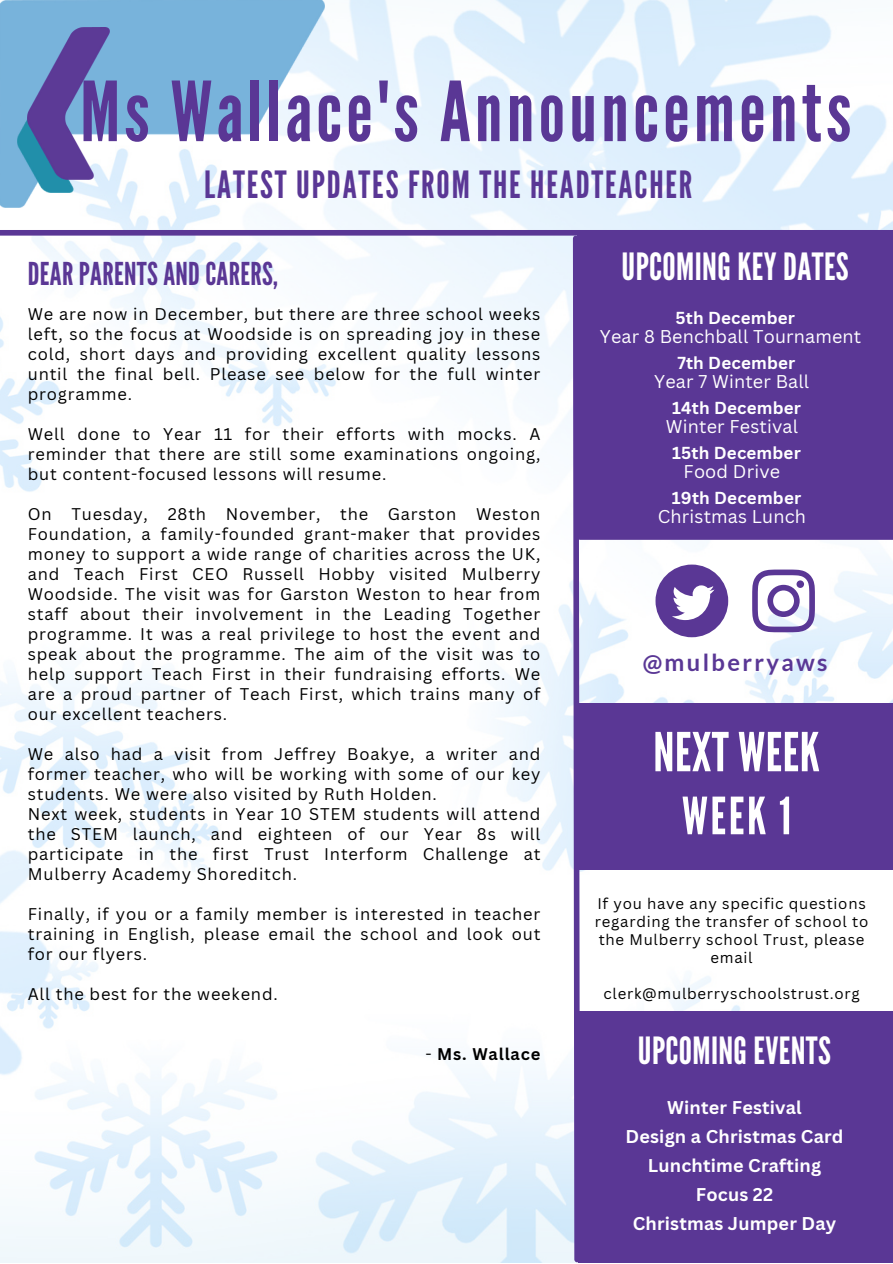
<style>
.page{position:relative;width:893px;height:1264px;background:#fff}
.page>*{position:absolute;margin:0;border:0;box-sizing:border-box;transform-origin:0 0}
.t1{font:82.35px "League Gothic";letter-spacing:.05em;color:#5a3795}
.t2{font:53.55px "League Gothic";letter-spacing:.01em;color:#fff}
.t3{font:51.15px "League Gothic";color:#fff}
.t4{font:37.5px "League Gothic";letter-spacing:.05em;color:#5a3795}
.t5{font:37.5px "League Gothic";letter-spacing:.01em;color:#fff}
.t6{font:37.35px "League Gothic";letter-spacing:.01em;color:#fff}
.t7{font:31.5px "League Gothic";letter-spacing:.01em;color:#5a3795}
.t8{font:700 23.7px "Lato";letter-spacing:.1em;color:#5a3795}
.t9{font:18px "Canva Sans";letter-spacing:.01em;color:#fff}
.t10{font:700 18px "Canva Sans";letter-spacing:.01em;color:#fff}
.t11{font:700 16.95px "Canva Sans";letter-spacing:.01em;color:#fff}
.t12{font:16.5px/20px "Canva Sans";letter-spacing:.05em;color:#000;text-align:justify}
.t13{font:700 16.5px "Canva Sans";letter-spacing:.05em;color:#000}
.t14{font:15px/18px "Canva Sans";letter-spacing:.05em;color:#000;text-align:center}
.s1{font-weight:400}
</style>
<div class="page">
<img style="left:0;top:0;width:892px;height:1262px">
<div style="left:0;top:230px;width:892px;height:5px;background:#5a3795"></div>
<div style="left:577px;top:233px;width:315px;height:304px;background:#5a3795"></div>
<svg style="left:570px;top:235px;width:12px;height:1027px"></svg>
<img style="left:0;top:0;width:325px;height:208px">
<img style="left:18px;top:65px;width:68px;height:127px">
<img style="left:28px;top:27px;width:82px;height:152px">
<div style="left:580px;top:534px;width:312px;height:6px;background:#5a3795"></div>
<svg style="left:752px;top:569px;width:62px;height:63px"></svg>
<div style="left:796px;top:580px;width:8px;height:8px;background:#5a3795;border-radius:50%"></div>
<svg style="left:655px;top:564px;width:73px;height:73px"></svg>
<div style="left:574px;top:703px;width:318px;height:166px;background:#5a3795"></div>
<div style="left:577px;top:1010px;width:315px;height:252px;background:#5a3795"></div>
<p class="t1" style="left:80px;top:64px;width:772px">Ms Wallace's Announcements</p>
<p class="t4" style="left:204px;top:163px;width:489px">LATEST UPDATES FROM THE HEADTEACHER</p>
<p class="t7" style="left:28px;top:255px;width:251px">DEAR PARENTS AND CARERS,</p>
<p class="t12" style="left:28px;top:304px;width:514px">We are now in December, but there are three school weeks left, so the focus at Woodside is on spreading joy in these cold, short days and providing excellent quality lessons until the final bell. Please see below for the full winter programme.</p>
<p class="t12" style="left:28px;top:424px;width:514px">Well done to Year 11 for their efforts with mocks. A reminder that there are still some examinations ongoing, but content-focused lessons will resume.</p>
<p class="t12" style="left:28px;top:504px;width:514px">On Tuesday, 28th November, the Garston Weston Foundation, a family-founded grant-maker that provides money to support a wide range of charities across the UK, and Teach First CEO Russell Hobby visited Mulberry Woodside. The visit was for Garston Weston to hear from staff about their involvement in the Leading Together programme. It was a real privilege to host the event and speak about the programme. The aim of the visit was to help support Teach First in their fundraising efforts. We are a proud partner of Teach First, which trains many of our excellent teachers.</p>
<p class="t12" style="left:28px;top:743px;width:514px">We also had a visit from Jeffrey Boakye, a writer and former teacher, who will be working with some of our key students. We were also visited by Ruth Holden.</p>
<p class="t12" style="left:28px;top:803px;width:514px">Next week, students in Year 10 STEM students will attend the STEM launch, and eighteen of our Year 8s will participate in the first Trust Interform Challenge at Mulberry Academy Shoreditch.</p>
<p class="t12" style="left:28px;top:903px;width:514px">Finally, if you or a family member is interested in teacher training in English, please email the school and look out for our flyers.</p>
<p class="t12" style="left:28px;top:983px;width:251px">All the best for the weekend.</p>
<p class="t13" style="left:425px;top:1042px;width:116px"><span class="s1">-</span> Ms. Wallace</p>
<p class="t5" style="left:621px;top:245px;width:228px">UPCOMING KEY DATES</p>
<p class="t11" style="left:675px;top:306px;width:121px">5th December</p>
<p class="t9" style="left:599px;top:324px;width:263px">Year 8 Benchball Tournament</p>
<p class="t11" style="left:677px;top:351px;width:119px">7th December</p>
<p class="t9" style="left:654px;top:369px;width:156px">Year 7 Winter Ball</p>
<p class="t11" style="left:672px;top:396px;width:130px">14th December</p>
<p class="t9" style="left:665px;top:414px;width:134px">Winter Festival</p>
<p class="t11" style="left:672px;top:441px;width:130px">15th December</p>
<p class="t9" style="left:683px;top:459px;width:98px">Food Drive</p>
<p class="t11" style="left:671px;top:486px;width:131px">19th December</p>
<p class="t9" style="left:657px;top:504px;width:150px">Christmas Lunch</p>
<p class="t8" style="left:642px;top:647px;width:186px">@mulberryaws</p>
<p class="t2" style="left:653px;top:721px;width:168px">NEXT WEEK</p>
<p class="t3" style="left:682px;top:786px;width:111px">WEEK 1</p>
<p class="t14" style="left:595px;top:893px;width:275px">If you have any specific questions regarding the transfer of school to the Mulberry school Trust, please email</p>
<p class="t14" style="left:603px;top:983px;width:258px">clerk@mulberryschoolstrust.org</p>
<p class="t6" style="left:638px;top:1029px;width:194px">UPCOMING EVENTS</p>
<p class="t10" style="left:667px;top:1095px;width:136px">Winter Festival</p>
<p class="t10" style="left:625px;top:1123px;width:219px">Design a Christmas Card</p>
<p class="t10" style="left:647px;top:1152px;width:175px">Lunchtime Crafting</p>
<p class="t10" style="left:695px;top:1181px;width:79px">Focus 22</p>
<p class="t10" style="left:632px;top:1210px;width:205px">Christmas Jumper Day</p>
</div>
